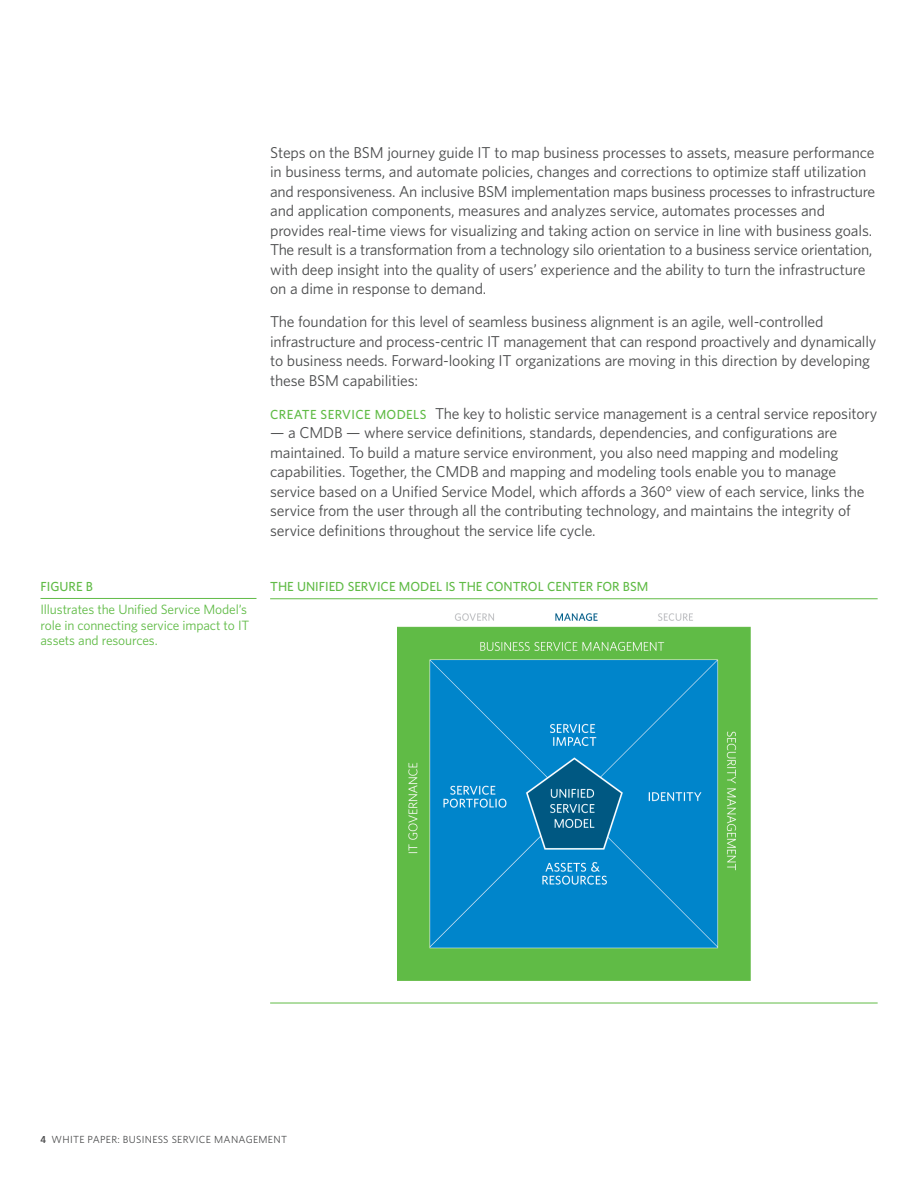
<style>
.page{position:relative;width:918px;height:1188px;background:#fff}
.page>*{position:absolute;margin:0;border:0;box-sizing:border-box;transform-origin:0 0}
.t1{font:15.75px/19.5px "Whitney CA";letter-spacing:-.01em;color:#4b4c4d}
.t2{font:13.5px/15.8px "Whitney CA";letter-spacing:-.01em;color:#60bb46}
.t3{font:500 13.2px "Whitney CA";color:#60bb46}
.t4{font:10.35px "Whitney CA";letter-spacing:.025em;color:#4b4c4d}
.s1{font-weight:500;font-size:13.2px;color:#60bb46}
.s2{font-weight:600}
</style>
<div class="page">
<hr style="left:270px;top:598px;width:608px;height:1px;background:#60bb46">
<hr style="left:270px;top:1003px;width:608px;height:1px;background:#60bb46">
<hr style="left:40px;top:598px;width:216px;height:1px;background:#60bb46">
<img style="left:397px;top:613px;width:353px;height:368px">
<p class="t1" style="left:270px;top:144px;width:607px">Steps on the BSM journey guide IT to map business processes to assets, measure performance in business terms, and automate policies, changes and corrections to optimize staff utilization and responsiveness. An inclusive BSM implementation maps business processes to infrastructure and application components, measures and analyzes service, automates processes and provides real-time views for visualizing and taking action on service in line with business goals.<br>The result is a transformation from a technology silo orientation to a business service orientation, with deep insight into the quality of users’ experience and the ability to turn the infrastructure on a dime in response to demand.</p>
<p class="t1" style="left:270px;top:313px;width:608px">The foundation for this level of seamless business alignment is an agile, well-controlled infrastructure and process-centric IT management that can respond proactively and dynamically to business needs. Forward-looking IT organizations are moving in this direction by developing these BSM capabilities:</p>
<p class="t1" style="left:270px;top:405px;width:609px"><span class="s1">CREATE SERVICE MODELS</span> The key to holistic service management is a central service repository</p>
<p class="t1" style="left:270px;top:424px;width:596px">— a CMDB — where service definitions, standards, dependencies, and configurations are maintained. To build a mature service environment, you also need mapping and modeling capabilities. Together, the CMDB and mapping and modeling tools enable you to manage service based on a Unified Service Model, which affords a 360° view of each service, links the service from the user through all the contributing technology, and maintains the integrity of service definitions throughout the service life cycle.</p>
<p class="t3" style="left:40px;top:581px;width:54px">FIGURE B</p>
<p class="t3" style="left:270px;top:581px;width:380px">THE UNIFIED SERVICE MODEL IS THE CONTROL CENTER FOR BSM</p>
<p class="t2" style="left:40px;top:602px;width:210px">Illustrates the Unified Service Model’s role in connecting service impact to IT assets and resources.</p>
<p class="t4" style="left:40px;top:1136px;width:248px"><span class="s2">4</span> WHITE PAPER: BUSINESS SERVICE MANAGEMENT</p>
</div>
